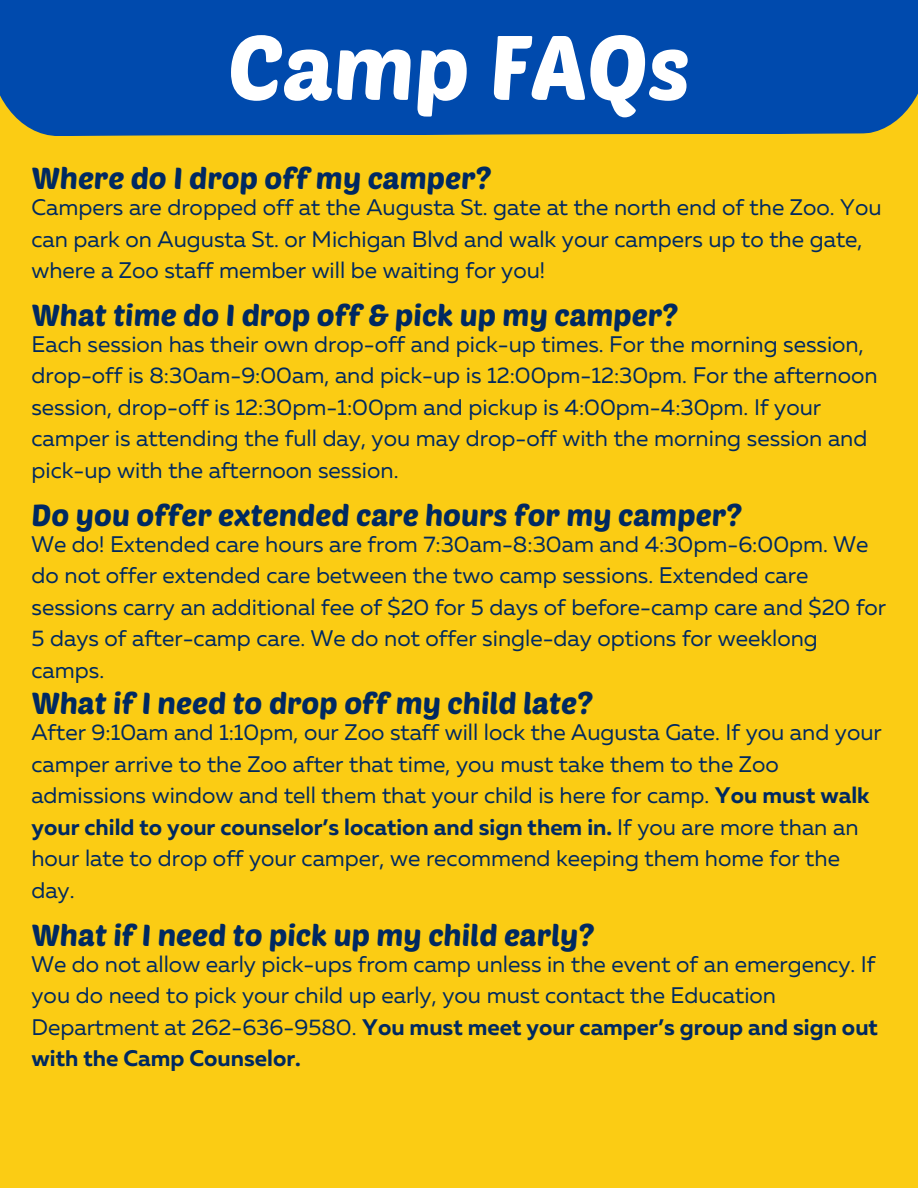
<style>
.page{position:relative;width:918px;height:1188px;background:#fbcc14}
.page>*{position:absolute;margin:0;border:0;box-sizing:border-box;transform-origin:0 0}
.t1{font:90px "Poetsen One";color:#fff}
.t2{font:30px "Poetsen One";color:#002961}
.t3{font:22.5px/31.5px "Muller";color:#002961}
.s1{font-weight:700}
</style>
<div class="page">
<div style="left:0;top:0;width:918px;height:136px;background:#004aad"></div>
<h1 class="t1" style="left:228px;top:10px;width:464px">Camp FAQs</h1>
<h2 class="t2" style="left:31px;top:159px;width:462px">Where do I drop off my camper?</h2>
<p class="t3" style="left:31px;top:194px;width:852px">Campers are dropped off at the Augusta St. gate at the north end of the Zoo. You can park on Augusta St. or Michigan Blvd and walk your campers up to the gate, where a Zoo staff member will be waiting for you!</p>
<h2 class="t2" style="left:31px;top:296px;width:648px">What time do I drop off &amp; pick up my camper?</h2>
<p class="t3" style="left:31px;top:330px;width:848px">Each session has their own drop-off and pick-up times. For the morning session, drop-off is 8:30am-9:00am, and pick-up is 12:00pm-12:30pm. For the afternoon session, drop-off is 12:30pm-1:00pm and pickup is 4:00pm-4:30pm. If your camper is attending the full day, you may drop-off with the morning session and pick-up with the afternoon session.</p>
<h2 class="t2" style="left:31px;top:496px;width:712px">Do you offer extended care hours for my camper?</h2>
<p class="t3" style="left:32px;top:530px;width:856px">We do! Extended care hours are from 7:30am-8:30am and 4:30pm-6:00pm. We do not offer extended care between the two camp sessions. Extended care sessions carry an additional fee of $20 for 5 days of before-camp care and $20 for 5 days of after-camp care. We do not offer single-day options for weeklong camps.</p>
<h2 class="t2" style="left:31px;top:684px;width:563px">What if I need to drop off my child late?</h2>
<p class="t3" style="left:31px;top:719px;width:852px">After 9:10am and 1:10pm, our Zoo staff will lock the Augusta Gate. If you and your camper arrive to the Zoo after that time, you must take them to the Zoo admissions window and tell them that your child is here for camp. <span class="s1">You must walk your child to your counselor’s location and sign them in.</span> If you are more than an hour late to drop off your camper, we recommend keeping them home for the day.</p>
<h2 class="t2" style="left:32px;top:916px;width:564px">What if I need to pick up my child early?</h2>
<p class="t3" style="left:32px;top:950px;width:848px">We do not allow early pick-ups from camp unless in the event of an emergency. If you do need to pick your child up early, you must contact the Education Department at 262-636-9580. <span class="s1">You must meet your camper’s group and sign out with the Camp Counselor.</span></p>
</div>
